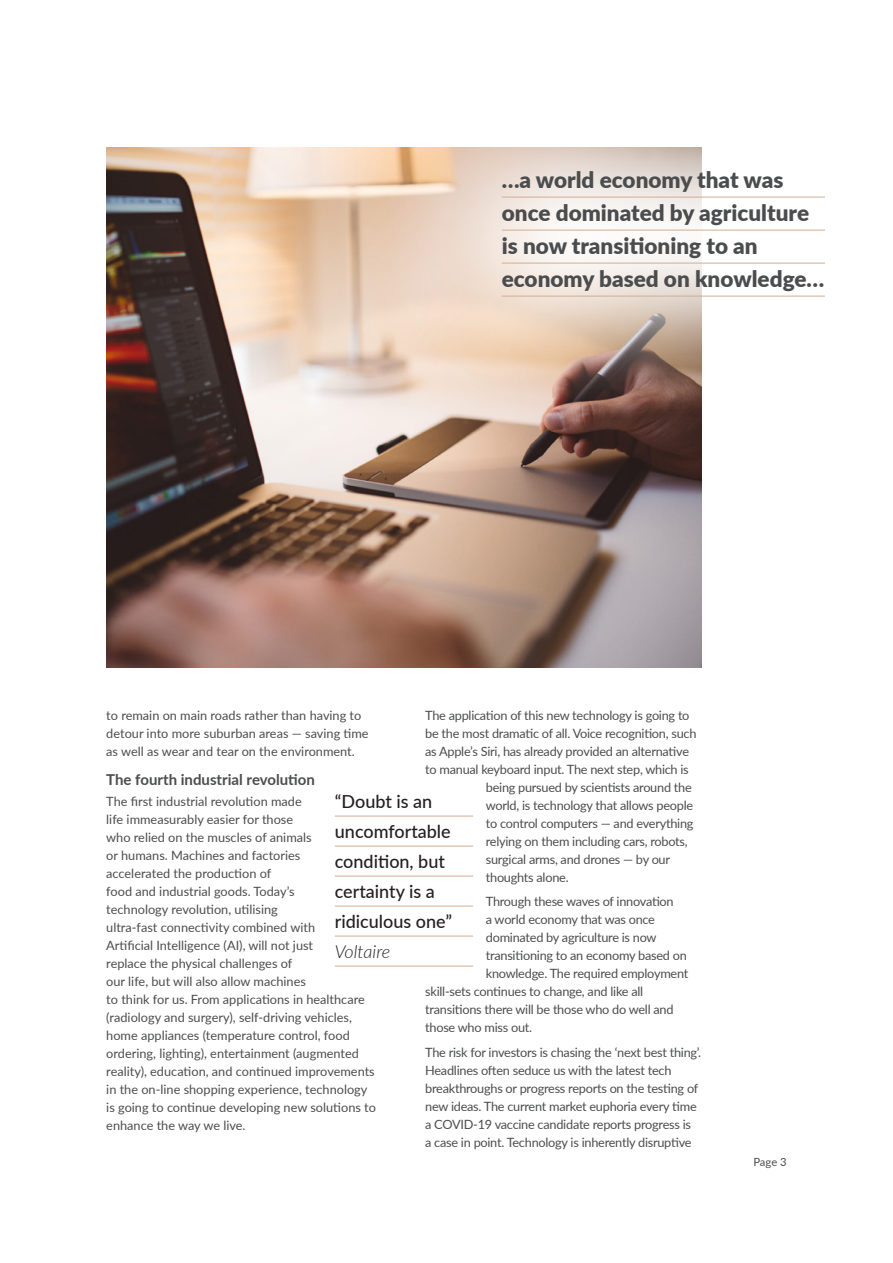
<style>
.page{position:relative;width:893px;height:1263px;background:#fff}
.page>*{position:absolute;margin:0;border:0;box-sizing:border-box;transform-origin:0 0}
.PullQuoteBlack{font:900 22.5px "Lato";color:#4b4c4d}
.PullQuoteCover{font:500 18px "Lato";color:#231f20}
.PullQuoteCover-2{font:italic 300 18px "Lato";color:#231f20}
._03_FB_Sub_heading_m{font:700 15px "Lato";color:#4b4c4d}
._01_FB_Body_Copy{font:12.75px/18px "Lato";letter-spacing:-.02em;color:#4b4c4d}
._01_FB_Body_Copy-2{font:12.75px/18px "Lato";color:#4b4c4d}
.t1{font:11.25px "Lato";color:#4b4c4d}
</style>
<div class="page">
<img style="left:106px;top:148px;width:596px;height:519px">
<svg style="left:382px;top:147px;width:443px;height:271px"></svg>
<hr style="left:502px;top:197px;width:323px;height:1px;background:#d1ae94">
<hr style="left:502px;top:230px;width:323px;height:1px;background:#d1ae94">
<hr style="left:502px;top:263px;width:323px;height:1px;background:#d1ae94">
<hr style="left:502px;top:296px;width:323px;height:1px;background:#d1ae94">
<hr style="left:335px;top:816px;width:138px;height:1px;background:#d1ae94">
<hr style="left:335px;top:846px;width:138px;height:1px;background:#d1ae94">
<hr style="left:335px;top:876px;width:138px;height:1px;background:#d1ae94">
<hr style="left:335px;top:906px;width:138px;height:1px;background:#d1ae94">
<hr style="left:335px;top:936px;width:138px;height:1px;background:#d1ae94">
<hr style="left:335px;top:966px;width:138px;height:1px;background:#d1ae94">
<p class="PullQuoteBlack" style="left:502px;top:163px;width:283px">…a world economy that was</p>
<p class="PullQuoteBlack" style="left:502px;top:196px;width:309px">once dominated by agriculture</p>
<p class="PullQuoteBlack" style="left:502px;top:229px;width:257px">is now transitioning to an</p>
<p class="PullQuoteBlack" style="left:502px;top:262px;width:324px">economy based on knowledge…</p>
<p class="_01_FB_Body_Copy" style="left:425px;top:706px;width:266px">The application of this new technology is going to</p>
<p class="_01_FB_Body_Copy" style="left:425px;top:724px;width:273px">be the most dramatic of all. Voice recognition, such</p>
<p class="_01_FB_Body_Copy" style="left:425px;top:742px;width:265px">as Apple’s Siri, has already provided an alternative</p>
<p class="_01_FB_Body_Copy" style="left:425px;top:760px;width:265px">to manual keyboard input. The next step, which is</p>
<p class="_01_FB_Body_Copy" style="left:486px;top:778px;width:207px">being pursued by scientists around the</p>
<p class="_01_FB_Body_Copy" style="left:486px;top:796px;width:209px">world, is technology that allows people</p>
<p class="_01_FB_Body_Copy" style="left:486px;top:814px;width:209px">to control computers — and everything</p>
<p class="_01_FB_Body_Copy" style="left:486px;top:832px;width:203px">relying on them including cars, robots,</p>
<p class="_01_FB_Body_Copy" style="left:486px;top:850px;width:186px">surgical arms, and drones — by our</p>
<p class="_01_FB_Body_Copy" style="left:486px;top:868px;width:84px">thoughts alone.</p>
<p class="_01_FB_Body_Copy" style="left:486px;top:892px;width:189px">Through these waves of innovation</p>
<p class="_01_FB_Body_Copy" style="left:486px;top:910px;width:171px">a world economy that was once</p>
<p class="_01_FB_Body_Copy" style="left:486px;top:928px;width:172px">dominated by agriculture is now</p>
<p class="_01_FB_Body_Copy" style="left:486px;top:946px;width:203px">transitioning to an economy based on</p>
<p class="_01_FB_Body_Copy" style="left:486px;top:964px;width:204px">knowledge. The required employment</p>
<p class="_01_FB_Body_Copy" style="left:425px;top:982px;width:219px">skill-sets continues to change, and like all</p>
<p class="_01_FB_Body_Copy" style="left:425px;top:1000px;width:250px">transitions there will be those who do well and</p>
<p class="_01_FB_Body_Copy" style="left:425px;top:1018px;width:108px">those who miss out.</p>
<p class="_01_FB_Body_Copy" style="left:425px;top:1042px;width:277px">The risk for investors is chasing the ‘next best thing’.<br>Headlines often seduce us with the latest tech breakthroughs or progress reports on the testing of new ideas. The current market euphoria every time a COVID-19 vaccine candidate reports progress is<br>a case in point. Technology is inherently disruptive</p>
<p class="_01_FB_Body_Copy-2" style="left:106px;top:706px;width:264px">to remain on main roads rather than having to detour into more suburban areas — saving time as well as wear and tear on the environment.</p>
<p class="_03_FB_Sub_heading_m" style="left:106px;top:769px;width:210px">The fourth industrial revolution</p>
<p class="_01_FB_Body_Copy-2" style="left:106px;top:791px;width:271px">The first industrial revolution made<br>life immeasurably easier for those<br>who relied on the muscles of animals<br>or humans. Machines and factories<br>accelerated the production of<br>food and industrial goods. Today’s<br>technology revolution, utilising<br>ultra-fast connectivity combined with<br>Artificial Intelligence (AI), will not just<br>replace the physical challenges of<br>our life, but will also allow machines<br>to think for us. From applications in healthcare (radiology and surgery), self-driving vehicles, home appliances (temperature control, food ordering, lighting), entertainment (augmented reality), education, and continued improvements in the on-line shopping experience, technology is going to continue developing new solutions to enhance the way we live.</p>
<p class="PullQuoteCover" style="left:335px;top:788px;width:99px">“Doubt is an</p>
<p class="PullQuoteCover" style="left:335px;top:818px;width:117px">uncomfortable</p>
<p class="PullQuoteCover" style="left:335px;top:848px;width:112px">condition, but</p>
<p class="PullQuoteCover" style="left:335px;top:878px;width:102px">certainty is a</p>
<p class="PullQuoteCover" style="left:335px;top:908px;width:119px">ridiculous one”</p>
<p class="PullQuoteCover-2" style="left:335px;top:939px;width:57px">Voltaire</p>
<p class="t1" style="left:753px;top:1153px;width:35px">Page 3</p>
</div>
